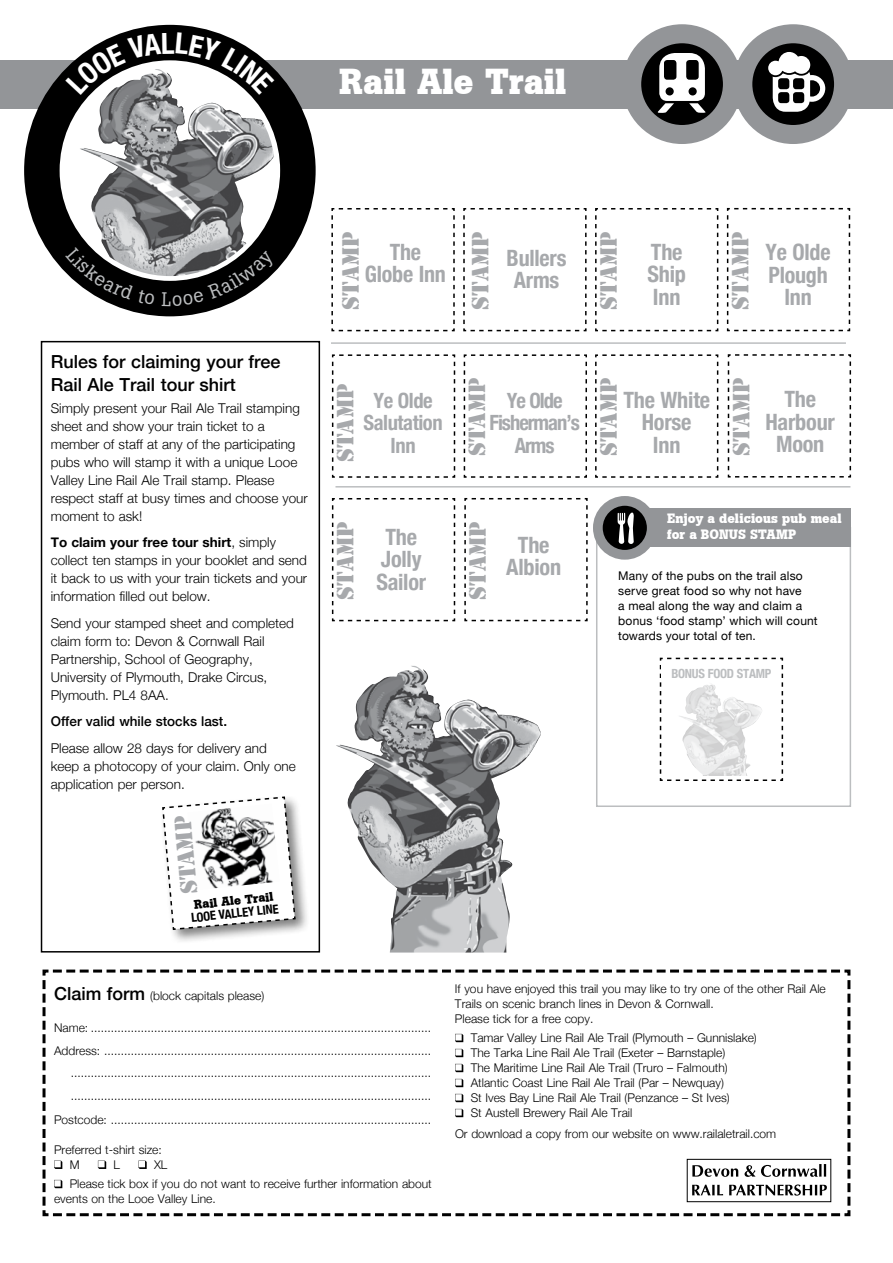
<style>
.page{position:relative;width:893px;height:1263px;background:#fff}
.page>*{position:absolute;margin:0;border:0;box-sizing:border-box;transform-origin:0 0}
.t1{font:700 36px "Boton";color:#fff}
.t2{font:700 condensed 22.5px/22.5px "Helvetica Neue";letter-spacing:-.01em;color:#a7a9ac;text-align:center}
.t3{font:21.9px "Stencil Std";color:#a7a9ac}
.t4{font:700 condensed 21px/22.5px "Helvetica Neue";letter-spacing:-.035em;color:#a7a9ac;text-align:center}
.t5{font:500 18px/22.5px "Helvetica Neue";color:#000}
.t6{font:300 13.5px/18px "Helvetica Neue";color:#000}
.t7{font:700 13.5px/15.8px "Boton";letter-spacing:.005em;color:#fff}
.t8{font:500 13.5px "Helvetica Neue";color:#000}
.t9{font:700 condensed 12.6px "Helvetica Neue";color:#000}
.t10{font:700 condensed 12.6px "Helvetica Neue";letter-spacing:-.02em;color:#bcbec0}
.t11{font:700 12.6px "Boton";color:#000}
.t12{font:300 12px/15px "Helvetica Neue";color:#000}
.t13{font:12px/15px "Helvetica Neue";letter-spacing:.015em;color:#000}
.s1{font-weight:700}
.s2{font-weight:500;font-size:18px}
</style>
<div class="page">
<div style="left:41px;top:341px;width:279px;height:611px;border:2px solid #000"></div>
<svg style="left:331px;top:208px;width:124px;height:124px"></svg>
<svg style="left:463px;top:208px;width:124px;height:124px"></svg>
<svg style="left:595px;top:208px;width:124px;height:124px"></svg>
<svg style="left:331px;top:354px;width:125px;height:124px"></svg>
<svg style="left:463px;top:354px;width:124px;height:124px"></svg>
<svg style="left:595px;top:354px;width:124px;height:124px"></svg>
<svg style="left:331px;top:498px;width:125px;height:124px"></svg>
<svg style="left:726px;top:207px;width:125px;height:125px"></svg>
<svg style="left:727px;top:354px;width:125px;height:124px"></svg>
<hr style="left:335px;top:486px;width:515px;height:1px;background:#bcbec0">
<hr style="left:331px;top:342px;width:515px;height:2px;background:#bcbec0">
<div style="left:0;top:60px;width:893px;height:49px;background:#939598"></div>
<svg style="left:632px;top:34px;width:100px;height:100px;background:#2d2e2f"></svg>
<div style="left:622px;top:24px;width:120px;height:120px;border:19px solid #939598;border-radius:50%"></div>
<svg style="left:657px;top:53px;width:49px;height:60px;background:#8e8e8e"></svg>
<svg style="left:743px;top:34px;width:100px;height:100px;background:#393a3b"></svg>
<div style="left:733px;top:24px;width:120px;height:120px;border:19px solid #939598;border-radius:50%"></div>
<svg style="left:765px;top:49px;width:60px;height:63px;background:#757575"></svg>
<div style="left:24px;top:25px;width:292px;height:291px;background:#000;border-radius:50%"></div>
<div style="left:60px;top:60px;width:220px;height:221px;background:#fff;border-radius:50%"></div>
<img style="left:79px;top:95px;width:195px;height:181px">
<div style="left:160px;top:794px;width:150px;height:151px;background:#000;opacity:.5"></div>
<svg style="left:161px;top:796px;width:135px;height:135px"></svg>
<img style="left:187px;top:804px;width:93px;height:86px">
<svg style="left:42px;top:969px;width:809px;height:248px"></svg>
<svg style="left:659px;top:657px;width:125px;height:124px"></svg>
<img style="left:677px;top:683px;width:85px;height:92px">
<div style="left:662px;top:663px;width:119px;height:17px;background:#fff"></div>
<div style="left:687px;top:1159px;width:144px;height:43px;border:1px solid #000"></div>
<svg style="left:692px;top:1165px;width:46px;height:12px"></svg>
<svg style="left:744px;top:1165px;width:11px;height:12px"></svg>
<svg style="left:761px;top:1164px;width:65px;height:13px"></svg>
<svg style="left:692px;top:1184px;width:31px;height:11px"></svg>
<svg style="left:729px;top:1184px;width:98px;height:11px"></svg>
<div style="left:596px;top:527px;width:255px;height:280px;border:2px solid #bcbec0"></div>
<div style="left:617px;top:509px;width:234px;height:38px;background:#939598"></div>
<svg style="left:598px;top:501px;width:54px;height:54px"></svg>
<div style="left:593px;top:496px;width:64px;height:64px;border:10px solid #939598;border-radius:50%"></div>
<svg style="left:618px;top:512px;width:16px;height:32px"></svg>
<img style="left:336px;top:667px;width:205px;height:285px">
<svg style="left:464px;top:498px;width:124px;height:124px"></svg>
<svg style="left:66px;top:33px;width:209px;height:62px"></svg>
<svg style="left:66px;top:247px;width:89px;height:58px"></svg>
<svg style="left:162px;top:250px;width:115px;height:56px"></svg>
<h1 class="t1" style="left:339px;top:60px;width:229px">Rail Ale Trail</h1>
<h3 class="t5" style="left:51px;top:349px;width:231px">Rules for claiming your free<br>Rail Ale Trail tour shirt</h3>
<p class="t6" style="left:51px;top:398px;width:258px">Simply present your Rail Ale Trail stamping sheet and show your train ticket to a member of staff at any of the participating pubs who will stamp it with a unique Looe Valley Line Rail Ale Trail stamp. Please respect staff at busy times and choose your moment to ask!</p>
<p class="t6" style="left:51px;top:532px;width:258px"><span class="s1">To claim your free tour shirt</span>, simply collect ten stamps in your booklet and send it back to us with your train tickets and your information filled out below.</p>
<p class="t6" style="left:51px;top:613px;width:245px">Send your stamped sheet and completed claim form to: Devon &amp; Cornwall Rail Partnership, School of Geography, University of Plymouth, Drake Circus, Plymouth. PL4 8AA.</p>
<p class="t8" style="left:51px;top:711px;width:178px">Offer valid while stocks last.</p>
<p class="t6" style="left:51px;top:738px;width:246px">Please allow 28 days for delivery and keep a photocopy of your claim. Only one application per person.</p>
<h3 class="t3" style="left:175px;top:895px;width:80px;rotate:-95deg">STAMP</h3>
<p class="t11" style="left:193px;top:897px;width:81px;rotate:-6deg">Rail Ale Trail</p>
<p class="t9" style="left:190px;top:907px;width:89px;rotate:-6deg">LOOE VALLEY LINE</p>
<h3 class="t3" style="left:336px;top:310px;width:80px;rotate:-90deg">STAMP</h3>
<h3 class="t3" style="left:466px;top:310px;width:80px;rotate:-90deg">STAMP</h3>
<h3 class="t3" style="left:594px;top:310px;width:80px;rotate:-90deg">STAMP</h3>
<h2 class="t2" style="left:365px;top:239px;width:83px">The<br>Globe Inn</h2>
<h2 class="t2" style="left:507px;top:245px;width:61px">Bullers<br>Arms</h2>
<h2 class="t2" style="left:647px;top:239px;width:40px;text-align:left">The<br>Ship<br>Inn</h2>
<h3 class="t3" style="left:726px;top:310px;width:80px;rotate:-90deg">STAMP</h3>
<h2 class="t2" style="left:766px;top:240px;width:66px">Ye Olde<br>Plough<br>Inn</h2>
<h3 class="t3" style="left:331px;top:462px;width:80px;rotate:-90deg">STAMP</h3>
<h3 class="t3" style="left:463px;top:456px;width:80px;rotate:-90deg">STAMP</h3>
<h3 class="t3" style="left:594px;top:456px;width:80px;rotate:-90deg">STAMP</h3>
<h3 class="t4" style="left:363px;top:388px;width:81px">Ye Olde<br>Salutation<br>Inn</h3>
<h3 class="t4" style="left:490px;top:388px;width:92px">Ye Olde<br>Fisherman’s<br>Arms</h3>
<h2 class="t2" style="left:623px;top:387px;width:88px">The White<br>Horse<br>Inn</h2>
<h3 class="t3" style="left:727px;top:456px;width:80px;rotate:-90deg">STAMP</h3>
<h2 class="t2" style="left:765px;top:386px;width:71px">The<br>Harbour<br>Moon</h2>
<h3 class="t3" style="left:331px;top:600px;width:80px;rotate:-90deg">STAMP</h3>
<h2 class="t2" style="left:376px;top:524px;width:51px">The<br>Jolly<br>Sailor</h2>
<h3 class="t3" style="left:464px;top:600px;width:80px;rotate:-90deg">STAMP</h3>
<h2 class="t2" style="left:506px;top:532px;width:56px">The<br>Albion</h2>
<p class="t7" style="left:667px;top:511px;width:176px">Enjoy a delicious pub meal for a BONUS STAMP</p>
<p class="t13" style="left:618px;top:569px;width:201px">Many of the pubs on the trail also serve great food so why not have<br>a meal along the way and claim a bonus ‘food stamp’ which will count towards your total of ten.</p>
<p class="t10" style="left:671px;top:663px;width:101px">BONUS FOOD STAMP</p>
<p class="t12" style="left:54px;top:987px;width:212px"><span class="s2">Claim form</span> (block capitals please)</p>
<p class="t12" style="left:54px;top:1016px;width:378px;line-height:22.5px;text-align:right">Name: ......................................................................................................<br>Address: .................................................................................................. ............................................................................................................ ............................................................................................................</p>
<p class="t12" style="left:54px;top:1111px;width:378px">Postcode: ................................................................................................</p>
<p class="t12" style="left:70px;top:1141px;width:94px;text-indent:-16px">Preferred t-shirt size:<br>M</p>
<p class="t12" style="left:70px;top:1154px;width:364px;line-height:19.2px;text-indent:84px">XL<br>Please tick box if you do not want to receive further information about</p>
<p class="t12" style="left:54px;top:1190px;width:163px">events on the Looe Valley Line.</p>
<p class="t12" style="left:114px;top:1156px;width:8px">L</p>
<p class="t12" style="left:455px;top:980px;width:372px">If you have enjoyed this trail you may like to try one of the other Rail Ale<br>Trails on scenic branch lines in Devon &amp; Cornwall.<br>Please tick for a free copy.</p>
<p class="t12" style="left:471px;top:1029px;width:288px">Tamar Valley Line Rail Ale Trail (Plymouth – Gunnislake)<br>The Tarka Line Rail Ale Trail (Exeter – Barnstaple)<br>The Maritime Line Rail Ale Trail (Truro – Falmouth)<br>Atlantic Coast Line Rail Ale Trail (Par – Newquay)<br>St Ives Bay Line Rail Ale Trail (Penzance – St Ives)<br>St Austell Brewery Rail Ale Trail</p>
<p class="t12" style="left:455px;top:1125px;width:323px">Or download a copy from our website on www.railaletrail.com</p>
</div>
